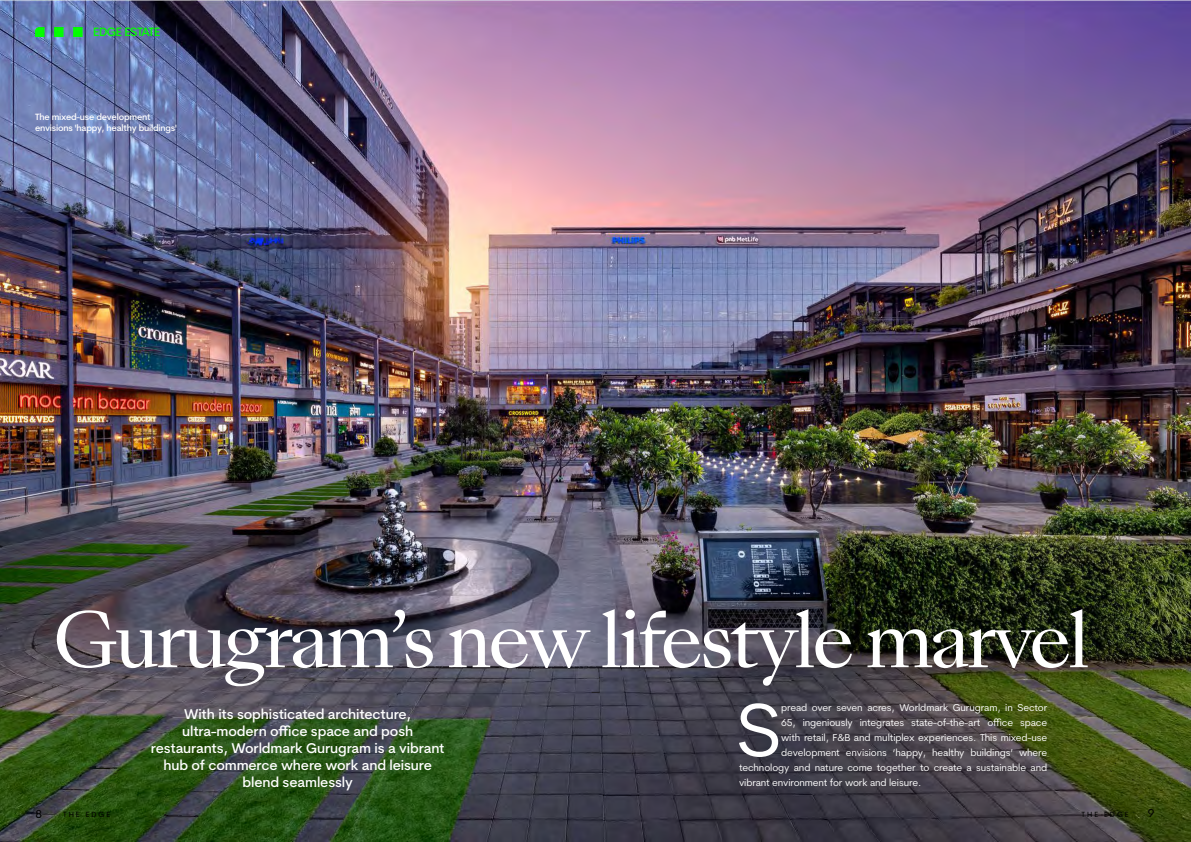
<style>
.page{position:relative;width:1191px;height:842px;background:#fff}
.page>*{position:absolute;margin:0;border:0;box-sizing:border-box;transform-origin:0 0}
.t1{font:75.1px "Cerebri Sans";color:#fff}
.t2{font:73.4px "Sang Bleu Kingdom";letter-spacing:-.05em;color:#fff}
.t3{font:500 14px/17px "Cerebri Sans";letter-spacing:-.01em;color:#fff;text-align:center}
.t4{font:500 12px "Cerebri Sans";letter-spacing:-.035em;color:#03ff00}
.t5{font:11.4px "Cerebri Sans";color:#000}
.t6{font:10px "Cerebri Sans";letter-spacing:-.01em;color:#fff}
.t7{font:500 9px/11px "Cerebri Sans";letter-spacing:-.02em;color:#fff}
.t8{font:7.4px "Cerebri Sans";letter-spacing:.27em;color:#000}
</style>
<div class="page">
<img style="left:0;top:0;width:1191px;height:842px">
<p class="t4" style="left:93px;top:25px;width:68px">EDGE ESTATE</p>
<p class="t7" style="left:35px;top:111px;width:143px">The mixed-use development envisions 'happy, healthy buildings'</p>
<h2 class="t2" style="left:53px;top:589px;width:1038px">Gurugram’s new lifestyle marvel</h2>
<h3 class="t3" style="left:151px;top:706px;width:295px">With its sophisticated architecture, ultra-modern office space and posh restaurants, Worldmark Gurugram is a vibrant hub of commerce where work and leisure blend seamlessly</h3>
<h1 class="t1" style="left:736px;top:684px;width:47px">S</h1>
<p class="t6" style="left:781px;top:701px;width:268px">pread over seven acres, Worldmark Gurugram, in Sector</p>
<p class="t6" style="left:781px;top:716px;width:268px">65, ingeniously integrates state-of-the-art office space</p>
<p class="t6" style="left:781px;top:731px;width:268px">with retail, F&amp;B and multiplex experiences. This mixed-use</p>
<p class="t6" style="left:781px;top:746px;width:268px">development envisions ‘happy, healthy buildings’ where</p>
<p class="t6" style="left:739px;top:761px;width:310px">technology and nature come together to create a sustainable and</p>
<p class="t6" style="left:739px;top:776px;width:184px">vibrant environment for work and leisure.</p>
<p class="t5" style="left:36px;top:807px;width:8px">8</p>
<p class="t8" style="left:63px;top:810px;width:48px">THE EDGE</p>
<p class="t8" style="left:1081px;top:810px;width:48px">THE EDGE</p>
<p class="t5" style="left:1147px;top:806px;width:8px">9</p>
</div>
